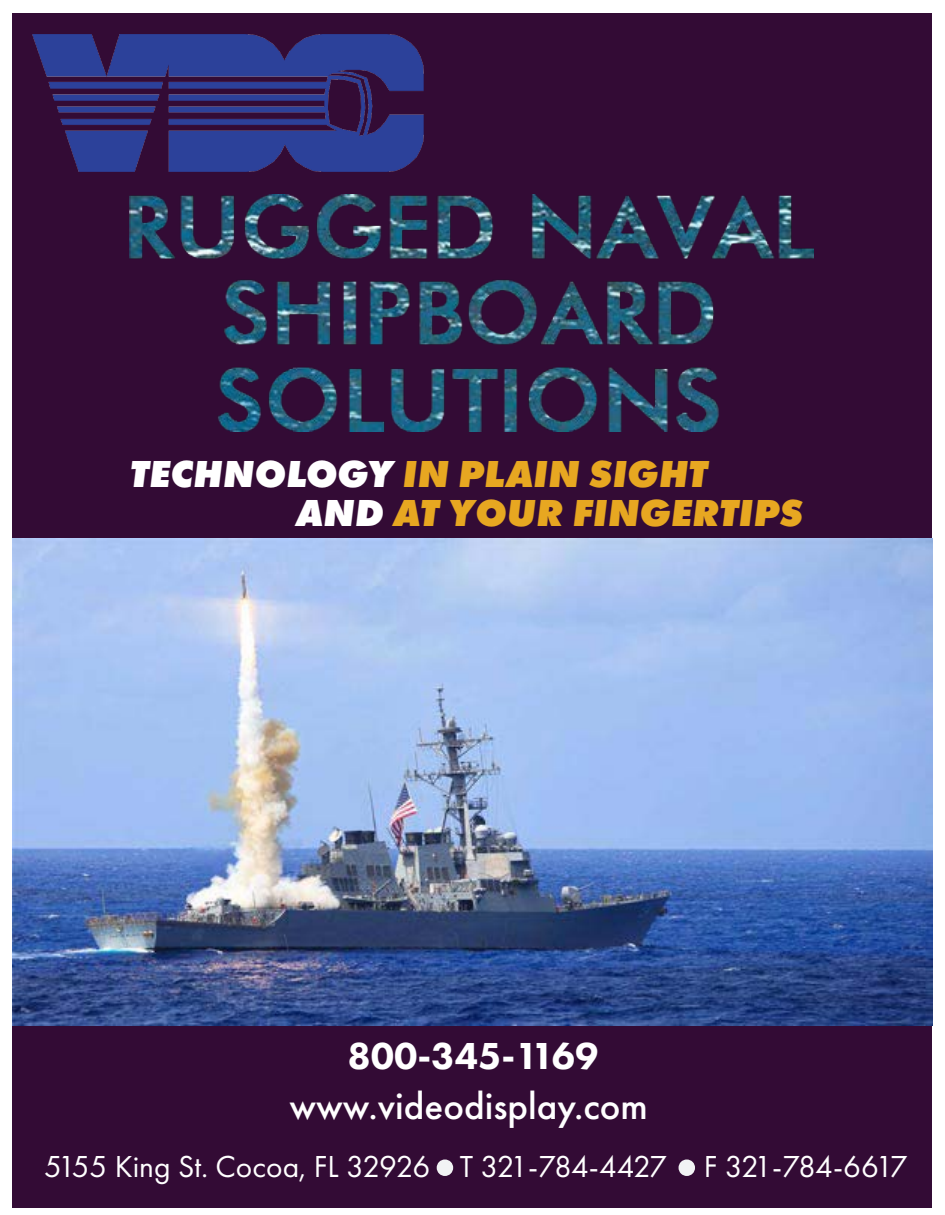
<style>
.page{position:relative;width:945px;height:1215px;background:#fff}
.page>*{position:absolute;margin:0;border:0;box-sizing:border-box;transform-origin:0 0}
.t1{font:italic 800 39px/38.8px "Futura PT";color:#e7a721}
.t2{font:500 39px "Futura PT";color:#fff}
.t3{font:800 39px "Futura PT";color:#fff}
.t4{font:31.5px "Futura PT";letter-spacing:-.035em;color:#fff}
.s1{color:#fff}
</style>
<div class="page">
<div style="left:12px;top:14px;width:920px;height:1194px;background:#330b35"></div>
<img style="left:33px;top:35px;width:391px;height:136px">
<svg style="left:437px;top:1160px;width:16px;height:16px"></svg>
<svg style="left:679px;top:1160px;width:16px;height:16px"></svg>
<img style="left:12px;top:538px;width:920px;height:488px">
<img style="left:130px;top:194px;width:684px;height:237px">
<p class="t1" style="left:296px;top:454px;width:509px;text-indent:-166px"><span class="s1">TECHNOLOGY</span> IN PLAIN SIGHT<br><span class="s1">AND</span> AT YOUR FINGERTIPS</p>
<p class="t3" style="left:347px;top:1031px;width:253px">800-345-1169</p>
<p class="t2" style="left:289px;top:1083px;width:360px">www.videodisplay.com</p>
<p class="t4" style="left:44px;top:1148px;width:865px">5155 King St. Cocoa, FL 32926 T 321-784-4427 F 321-784-6617</p>
</div>
